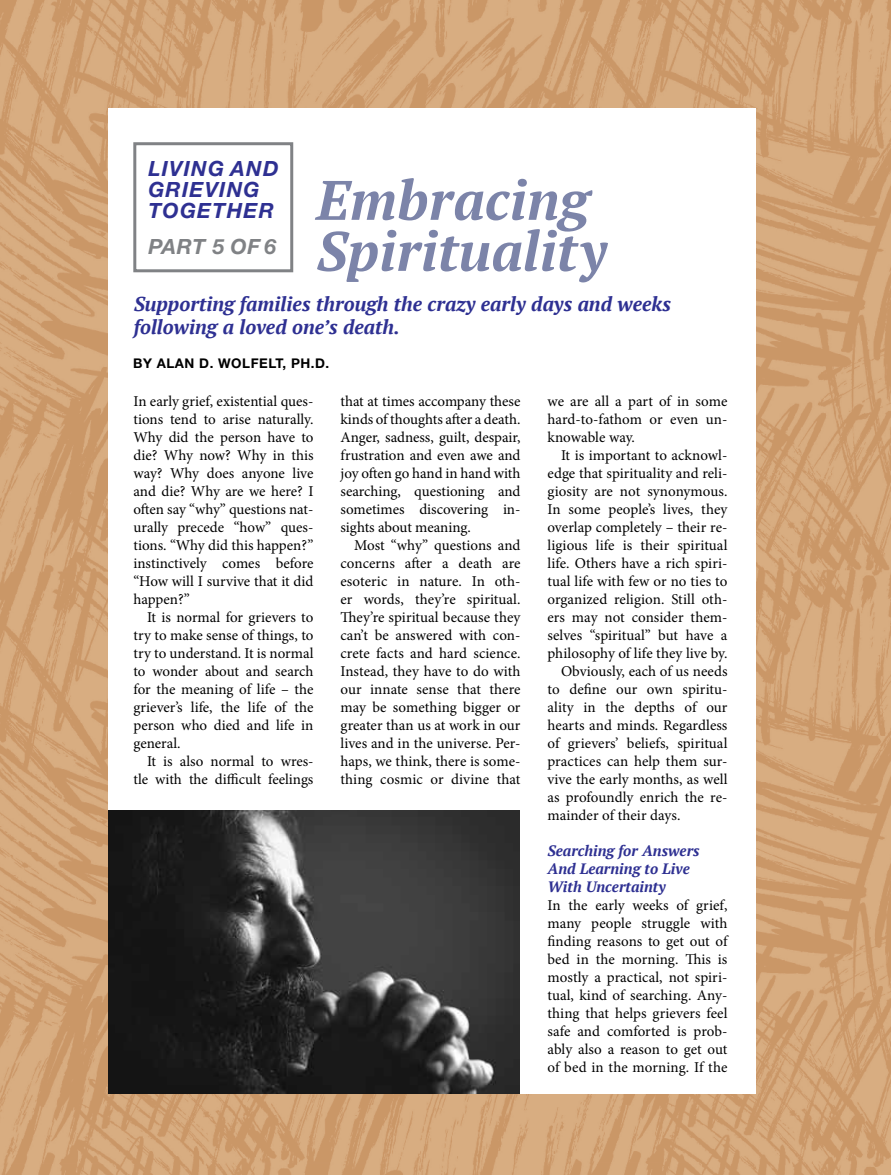
<style>
.page{position:relative;width:891px;height:1175px;background:#fff}
.page>*{position:absolute;margin:0;border:0;box-sizing:border-box;transform-origin:0 0}
.t1{font:italic 700 55.5px/51px "PT Serif";letter-spacing:.005em;color:#7c84a9}
.t2{font:italic 700 21px/21px "Helvetica Neue LT Std";letter-spacing:.06em;color:#2e3092}
.t3{font:italic 700 21px "Helvetica Neue LT Std";letter-spacing:.03em;color:#808285}
.t4{font:italic 700 19.95px/23.2px "PT Serif";color:#2e3092}
.t5{font:15px/18px "Minion Pro";color:#000;text-align:justify}
.t6{font:italic 700 15px/18px "PT Serif";color:#2e3092}
.t7{font:700 13.35px "Helvetica Neue LT Std";letter-spacing:.04em;color:#000}
</style>
<div class="page">
<img style="left:0;top:0;width:891px;height:1174px">
<div style="left:108px;top:108px;width:648px;height:986px;background:#fff"></div>
<div style="left:133px;top:142px;width:160px;height:130px;border:3px solid #808285"></div>
<img style="left:108px;top:810px;width:411px;height:284px">
<h2 class="t2" style="left:148px;top:157px;width:132px">LIVING AND<br>GRIEVING<br>TOGETHER</h2>
<h2 class="t3" style="left:148px;top:233px;width:129px">PART 5 OF 6</h2>
<h1 class="t1" style="left:316px;top:174px;width:292px">Embracing<br>Spirituality</h1>
<h3 class="t4" style="left:134px;top:292px;width:539px">Supporting families through the crazy early days and weeks following a loved one’s death.</h3>
<p class="t7" style="left:133px;top:355px;width:198px">BY ALAN D. WOLFELT, PH.D.</p>
<p class="t5" style="left:134px;top:392px;width:182px">In early grief, existential ques&shy;tions tend to arise naturally.<br>Why did the person have to die? Why now? Why in this way? Why does anyone live and die? Why are we here? I often say “why” questions nat&shy;urally precede “how” ques&shy;tions. “Why did this happen?” instinctively comes before “How will I survive that it did happen?”</p>
<p class="t5" style="left:134px;top:608px;width:182px;text-indent:14px">It is normal for grievers to try to make sense of things, to try to understand. It is normal to wonder about and search for the meaning of life – the griever’s life, the life of the person who died and life in general.</p>
<p class="t5" style="left:134px;top:752px;width:182px;text-align:right">It is also normal to wres&shy;tle with the difficult feelings</p>
<p class="t5" style="left:340px;top:392px;width:182px">that at times accompany these kinds of thoughts after a death.<br>Anger, sadness, guilt, despair, frustration and even awe and joy often go hand in hand with searching, questioning and sometimes discovering in&shy;sights about meaning.</p>
<p class="t5" style="left:340px;top:536px;width:182px;text-indent:14px">Most “why” questions and concerns after a death are esoteric in nature. In oth&shy;er words, they’re spiritual.<br>They’re spiritual because they can’t be answered with con&shy;crete facts and hard science.<br>Instead, they have to do with our innate sense that there may be something bigger or greater than us at work in our lives and in the universe. Per&shy;haps, we think, there is some&shy;thing cosmic or divine that</p>
<p class="t5" style="left:548px;top:392px;width:182px">we are all a part of in some hard-to-fathom or even un&shy;knowable way.</p>
<p class="t5" style="left:561px;top:446px;width:168px">It is important to acknowl-</p>
<p class="t5" style="left:548px;top:464px;width:182px">edge that spirituality and reli-</p>
<p class="t5" style="left:548px;top:482px;width:182px">giosity are not synonymous.</p>
<p class="t5" style="left:548px;top:500px;width:181px">In some people’s lives, they</p>
<p class="t5" style="left:548px;top:518px;width:181px">overlap completely – their re-</p>
<p class="t5" style="left:548px;top:536px;width:182px">ligious life is their spiritual</p>
<p class="t5" style="left:548px;top:554px;width:181px">life. Others have a rich spiri-</p>
<p class="t5" style="left:548px;top:572px;width:182px">tual life with few or no ties to</p>
<p class="t5" style="left:548px;top:590px;width:181px">organized religion. Still oth-</p>
<p class="t5" style="left:548px;top:608px;width:182px">ers may not consider them-</p>
<p class="t5" style="left:548px;top:626px;width:182px">selves “spiritual” but have a</p>
<p class="t5" style="left:548px;top:644px;width:181px">philosophy of life they live by.</p>
<p class="t5" style="left:561px;top:662px;width:168px">Obviously, each of us needs</p>
<p class="t5" style="left:548px;top:680px;width:181px">to define our own spiritu-</p>
<p class="t5" style="left:548px;top:698px;width:182px">ality in the depths of our</p>
<p class="t5" style="left:548px;top:716px;width:181px">hearts and minds. Regardless</p>
<p class="t5" style="left:548px;top:734px;width:181px">of grievers’ beliefs, spiritual</p>
<p class="t5" style="left:548px;top:752px;width:181px">practices can help them sur-</p>
<p class="t5" style="left:548px;top:770px;width:182px">vive the early months, as well</p>
<p class="t5" style="left:548px;top:788px;width:182px">as profoundly enrich the re-</p>
<p class="t5" style="left:548px;top:806px;width:135px">mainder of their days.</p>
<p class="t6" style="left:548px;top:841px;width:154px">Searching for Answers<br>And Learning to Live<br>With Uncertainty</p>
<p class="t5" style="left:548px;top:896px;width:182px">In the early weeks of grief, many people struggle with finding reasons to get out of bed in the morning. This is mostly a practical, not spiri&shy;tual, kind of searching. Any&shy;thing that helps grievers feel safe and comforted is prob&shy;ably also a reason to get out of bed in the morning. If the</p>
</div>
